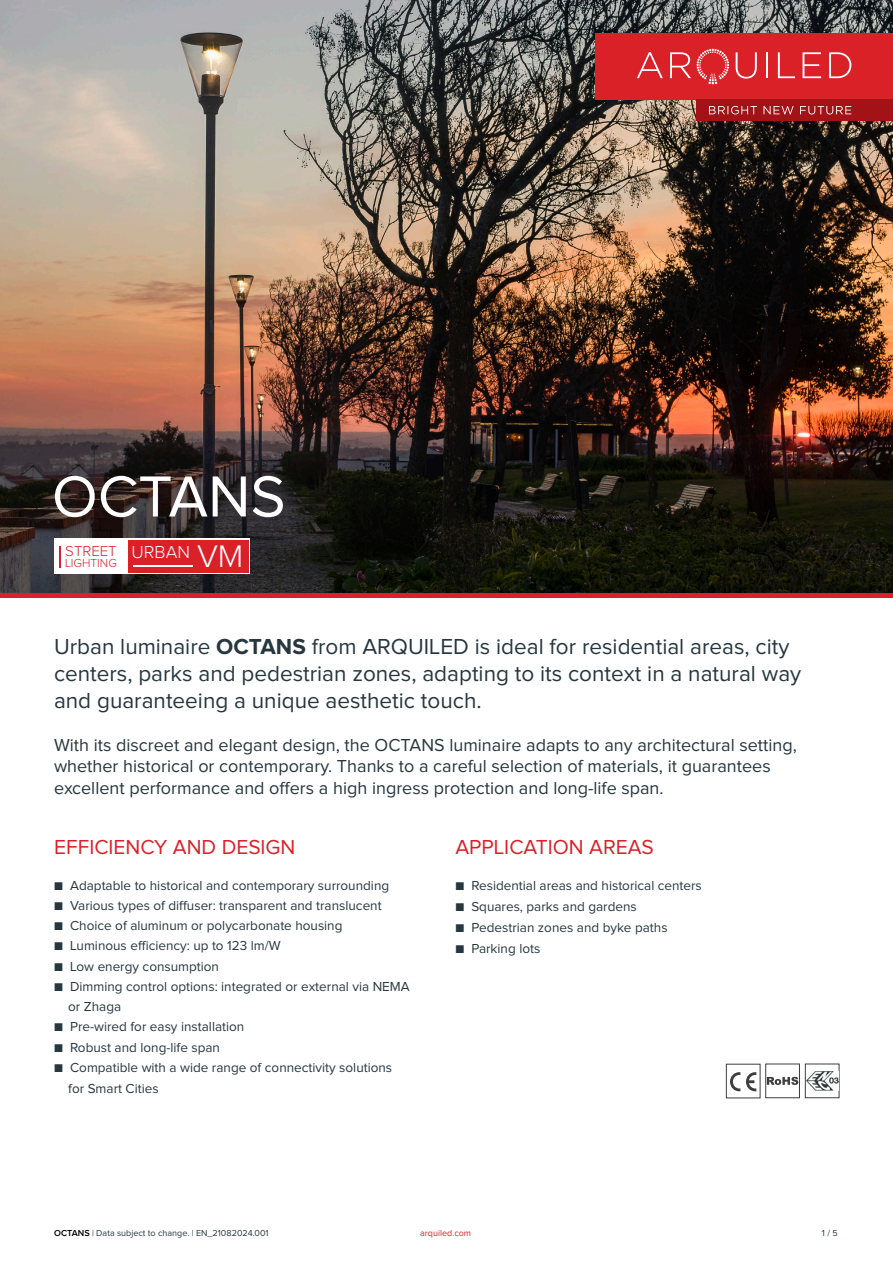
<style>
.page{position:relative;width:893px;height:1263px;background:#fff}
.page>*{position:absolute;margin:0;border:0;box-sizing:border-box;transform-origin:0 0}
.t1{font:60px "Proxima Nova";color:#fff}
.t2{font:22.5px/27px "Proxima Nova";color:#27373f}
.t3{font:21px "Proxima Nova";color:#da2128}
.t4{font:18px/21.6px "Proxima Nova";color:#27373f}
.t5{font:300 18px "Proxima Nova";color:#fff}
.t6{font:300 15px "Proxima Nova";color:#da2128}
.t7{font:13.5px/20.2px "Proxima Nova";color:#27373f}
.t8{font:300 12px "Proxima Nova";color:#da2128}
.t9{font:9px "Proxima Nova";color:#27373f}
.t10{font:9px "Proxima Nova";color:#da2128}
.s1{font-size:32.25px}
.s2{font-weight:700}
.s3{font-weight:600;color:#000}
</style>
<div class="page">
<svg style="left:726px;top:1063px;width:114px;height:36px"></svg>
<img style="left:806px;top:1072px;width:32px;height:18px">
<img style="left:0;top:0;width:893px;height:593px">
<div style="left:0;top:593px;width:893px;height:5px;background:#da2128"></div>
<div style="left:595px;top:33px;width:298px;height:66px;background:#da2128"></div>
<div style="left:697px;top:99px;width:196px;height:22px;background:#a21217"></div>
<svg style="left:709px;top:106px;width:142px;height:8px"></svg>
<svg style="left:637px;top:52px;width:26px;height:26px"></svg>
<svg style="left:736px;top:52px;width:21px;height:27px"></svg>
<hr style="left:766px;top:52px;width:2px;height:26px;background:#fff">
<svg style="left:778px;top:52px;width:17px;height:26px"></svg>
<svg style="left:802px;top:52px;width:19px;height:26px"></svg>
<svg style="left:829px;top:52px;width:22px;height:26px"></svg>
<svg style="left:670px;top:49px;width:59px;height:35px"></svg>
<div style="left:54px;top:539px;width:196px;height:35px;background:#fff"></div>
<div style="left:128px;top:540px;width:121px;height:33px;background:#da2128"></div>
<svg style="left:60px;top:546px;width:1px;height:21px"></svg>
<hr style="left:133px;top:565px;width:60px;height:2px;background:#fff">
<h1 class="t1" style="left:52px;top:469px;width:235px">OCTANS</h1>
<p class="t6" style="left:65px;top:544px;width:53px">STREET</p>
<h3 class="t5" style="left:132px;top:543px;width:113px">URBAN <span class="s1">VM</span></h3>
<p class="t8" style="left:65px;top:558px;width:53px">LIGHTING</p>
<h2 class="t2" style="left:54px;top:633px;width:749px">Urban luminaire <span class="s2">OCTANS</span> from ARQUILED is ideal for residential areas, city centers, parks and pedestrian zones, adapting to its context in a natural way and guaranteeing a unique aesthetic touch.</h2>
<p class="t4" style="left:54px;top:735px;width:744px">With its discreet and elegant design, the OCTANS luminaire adapts to any architectural setting, whether historical or contemporary. Thanks to a careful selection of materials, it guarantees excellent performance and offers a high ingress protection and long-life span.</p>
<h3 class="t3" style="left:54px;top:838px;width:243px">EFFICIENCY AND DESIGN</h3>
<p class="t7" style="left:54px;top:875px;width:336px">■ Adaptable to historical and contemporary surrounding</p>
<p class="t7" style="left:54px;top:896px;width:329px">■ Various types of diffuser: transparent and translucent</p>
<p class="t7" style="left:54px;top:916px;width:290px">■ Choice of aluminum or polycarbonate housing</p>
<p class="t7" style="left:54px;top:936px;width:228px">■ Luminous efficiency: up to 123 lm/W</p>
<p class="t7" style="left:54px;top:956px;width:166px">■ Low energy consumption</p>
<p class="t7" style="left:68px;top:977px;width:343px;text-indent:-14px">■ Dimming control options: integrated or external via NEMA or Zhaga</p>
<p class="t7" style="left:54px;top:1017px;width:192px">■ Pre-wired for easy installation</p>
<p class="t7" style="left:54px;top:1037px;width:167px">■ Robust and long-life span</p>
<p class="t7" style="left:68px;top:1057px;width:325px;line-height:21px;text-indent:-14px">■ Compatible with a wide range of connectivity solutions for Smart Cities</p>
<h3 class="t3" style="left:455px;top:838px;width:200px">APPLICATION AREAS</h3>
<p class="t7" style="left:455px;top:876px;width:248px">■ Residential areas and historical centers</p>
<p class="t7" style="left:455px;top:897px;width:183px">■ Squares, parks and gardens</p>
<p class="t7" style="left:455px;top:918px;width:214px">■ Pedestrian zones and byke paths</p>
<p class="t7" style="left:455px;top:939px;width:86px">■ Parking lots</p>
<p class="t9" style="left:54px;top:1228px;width:216px"><span class="s3">OCTANS</span> | Data subject to change. | EN_21082024.001</p>
<p class="t10" style="left:420px;top:1228px;width:53px">arquiled.com</p>
<p class="t9" style="left:822px;top:1228px;width:17px">1 / 5</p>
</div>
